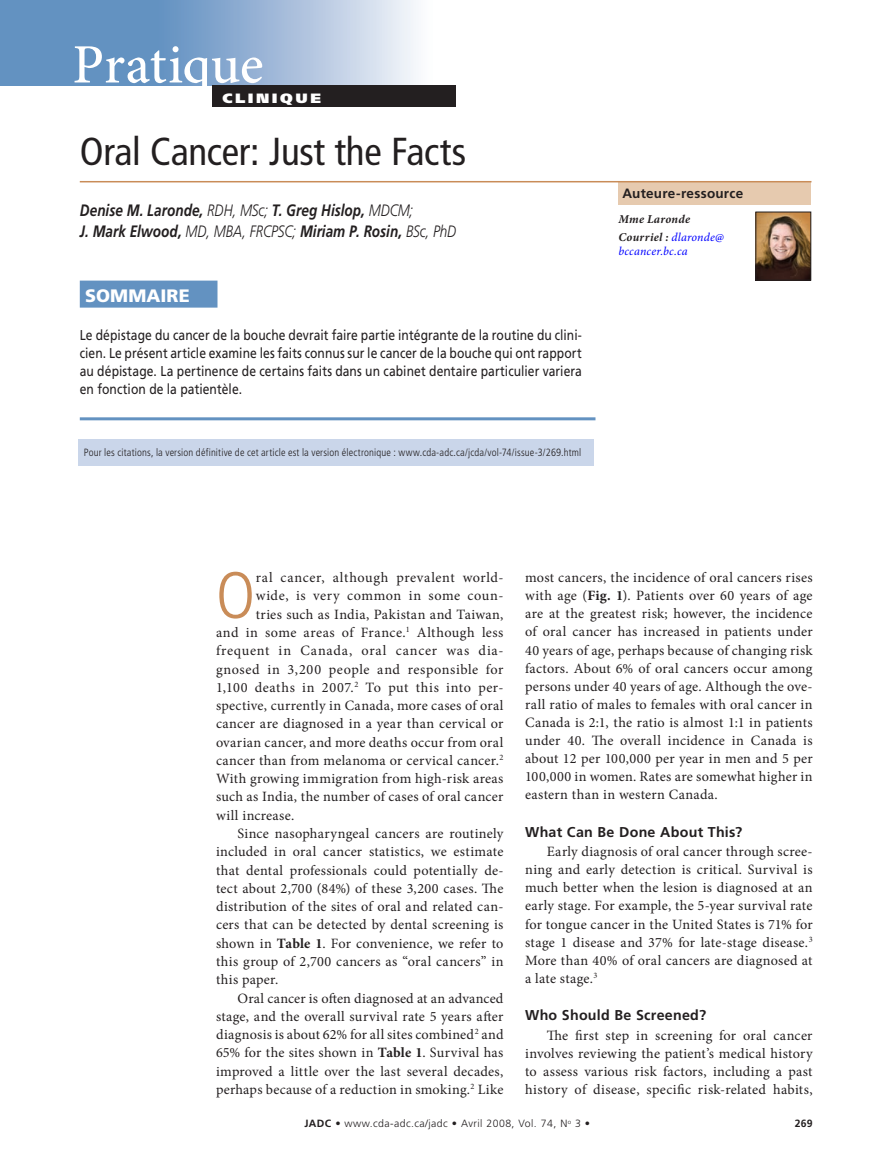
<style>
.page{position:relative;width:891px;height:1175px;background:#fff}
.page>*{position:absolute;margin:0;border:0;box-sizing:border-box;transform-origin:0 0}
.t1{font:300 condensed 65.85px "Frutiger LT Std";color:#c98c58}
.t2{font:500 55.5px "Minion Pro";letter-spacing:-.005em;color:#fff}
.t3{font:condensed 39px "Frutiger LT Std";letter-spacing:-.01em;color:#231f20}
.t4{font:900 18px "Frutiger LT Std";letter-spacing:.005em;color:#fff}
.t5{font:italic 700 16.5px/21.6px "Frutiger LT Std";color:#231f20;scale:.82 1}
.t6{font:14.25px/18.1px "Minion Pro";letter-spacing:.02em;color:#231f20;text-align:justify}
.t7{font:14.25px/18px "Frutiger LT Std";letter-spacing:.005em;color:#231f20;text-align:justify;scale:.85 1}
.t8{font:14.25px "Minion Pro";letter-spacing:.04em;color:#231f20}
.t9{font:700 14.25px "Frutiger LT Std";letter-spacing:.02em;color:#231f20}
.t10{font:14.25px "Minion Pro";letter-spacing:.055em;color:#231f20}
.t11{font:700 13.5px "Frutiger LT Std";letter-spacing:.02em;color:#231f20}
.t12{font:900 13.5px "Frutiger LT Std";letter-spacing:.165em;color:#fff;scale:1.15 1}
.t13{font:italic 700 12px/17.9px "Minion Pro";letter-spacing:.025em;color:#231f20}
.t14{font:italic 12px "Minion Pro";letter-spacing:.015em;color:#00f}
.t15{font:300 condensed 10.5px "Frutiger LT Std";letter-spacing:.015em;color:#231f20}
.t16{font:300 10.5px "Frutiger LT Std";letter-spacing:.04em;color:#231f20}
.t17{font:700 10.5px "Frutiger LT Std";color:#231f20}
.s1{font-weight:300}
.s2{font-weight:400;color:#00f}
.s3{font-weight:700}
</style>
<div class="page">
<div style="left:0;top:0;width:397px;height:86px;background:#6392c1"></div>
<div style="left:158px;top:0;width:274px;height:85px;background:linear-gradient(to right,#5f8dc0,#faf9fc)"></div>
<div style="left:212px;top:86px;width:244px;height:21px;background:#231f20"></div>
<div style="left:618px;top:182px;width:193px;height:23px;background:#e6caaf"></div>
<img style="left:757px;top:214px;width:52px;height:64px">
<div style="left:755px;top:212px;width:56px;height:68px;border:1px solid #231f20"></div>
<hr style="left:80px;top:181px;width:732px;height:1px;background:#c98c58">
<div style="left:80px;top:280px;width:138px;height:27px;background:#6392c1"></div>
<hr style="left:80px;top:417px;width:516px;height:3px;background:#6392c1">
<div style="left:78px;top:439px;width:516px;height:26px;background:#cad6ea"></div>
<h2 class="t2" style="left:72px;top:32px;width:193px">Pratique</h2>
<p class="t12" style="left:222px;top:90px;width:87px">CLINIQUE</p>
<h3 class="t3" style="left:80px;top:128px;width:388px">Oral Cancer: Just the Facts</h3>
<p class="t5" style="left:80px;top:199px;width:461px">Denise M. Laronde, <span class="s1">RDH, MSc;</span> T. Greg Hislop, <span class="s1">MDCM;<br></span>J. Mark Elwood, <span class="s1">MD, MBA, FRCPSC;</span> Miriam P. Rosin, <span class="s1">BSc, PhD</span></p>
<p class="t4" style="left:85px;top:284px;width:106px">SOMMAIRE</p>
<p class="t7" style="left:80px;top:326px;width:592px">Le dépistage du cancer de la bouche devrait faire partie intégrante de la routine du clini&shy;cien. Le présent article examine les faits connus sur le cancer de la bouche qui ont rapport au dépistage. La pertinence de certains faits dans un cabinet dentaire particulier variera en fonction de la patientèle.</p>
<p class="t15" style="left:84px;top:446px;width:499px">Pour les citations, la version définitive de cet article est la version électronique : www.cda-adc.ca/jcda/vol-74/issue-3/269.html</p>
<p class="t11" style="left:622px;top:186px;width:122px">Auteure-ressource</p>
<p class="t13" style="left:618px;top:210px;width:107px">Mme Laronde<br>Courriel : <span class="s2">dlaronde@</span></p>
<p class="t14" style="left:618px;top:242px;width:71px">bccancer.bc.ca</p>
<h1 class="t1" style="left:216px;top:558px;width:41px">O</h1>
<p class="t8" style="left:256px;top:568px;width:249px">ral cancer, although prevalent world-</p>
<p class="t8" style="left:256px;top:586px;width:249px">wide, is very common in some coun-</p>
<p class="t6" style="left:256px;top:605px;width:249px">tries such as India, Pakistan and Taiwan,</p>
<p class="t6" style="left:216px;top:623px;width:289px">and in some areas of France.<sup>1</sup> Although less</p>
<p class="t10" style="left:216px;top:641px;width:289px">frequent in Canada, oral cancer was dia-</p>
<p class="t8" style="left:216px;top:659px;width:289px">gnosed in 3,200 people and responsible for</p>
<p class="t8" style="left:216px;top:677px;width:289px">1,100 deaths in 2007.<sup>2</sup> To put this into per-</p>
<p class="t6" style="left:216px;top:696px;width:289px">spective, currently in Canada, more cases of oral</p>
<p class="t6" style="left:216px;top:714px;width:289px">cancer are diagnosed in a year than cervical or</p>
<p class="t6" style="left:216px;top:733px;width:289px">ovarian cancer, and more deaths occur from oral</p>
<p class="t6" style="left:216px;top:751px;width:289px">cancer than from melanoma or cervical cancer.<sup>2</sup></p>
<p class="t6" style="left:216px;top:769px;width:289px">With growing immigration from high-risk areas</p>
<p class="t6" style="left:216px;top:788px;width:289px">such as India, the number of cases of oral cancer</p>
<p class="t6" style="left:216px;top:806px;width:80px">will increase.</p>
<p class="t6" style="left:238px;top:824px;width:267px">Since nasopharyngeal cancers are routinely</p>
<p class="t6" style="left:216px;top:842px;width:289px">included in oral cancer statistics, we estimate</p>
<p class="t6" style="left:216px;top:861px;width:289px">that dental professionals could potentially de-</p>
<p class="t6" style="left:216px;top:879px;width:289px">tect about 2,700 (84%) of these 3,200 cases. The</p>
<p class="t6" style="left:216px;top:897px;width:289px">distribution of the sites of oral and related can-</p>
<p class="t6" style="left:216px;top:915px;width:289px">cers that can be detected by dental screening is</p>
<p class="t6" style="left:216px;top:934px;width:289px">shown in <span class="s3">Table 1</span>. For convenience, we refer to</p>
<p class="t6" style="left:216px;top:952px;width:289px">this group of 2,700 cancers as “oral cancers” in</p>
<p class="t6" style="left:216px;top:970px;width:64px">this paper.</p>
<p class="t6" style="left:238px;top:989px;width:267px">Oral cancer is often diagnosed at an advanced</p>
<p class="t6" style="left:216px;top:1007px;width:289px">stage, and the overall survival rate 5 years after</p>
<p class="t6" style="left:216px;top:1025px;width:289px">diagnosis is about 62% for all sites combined<sup>2</sup> and</p>
<p class="t6" style="left:216px;top:1043px;width:289px">65% for the sites shown in <span class="s3">Table 1</span>. Survival has</p>
<p class="t6" style="left:216px;top:1062px;width:289px">improved a little over the last several decades,</p>
<p class="t6" style="left:216px;top:1080px;width:289px">perhaps because of a reduction in smoking.<sup>2</sup> Like</p>
<p class="t6" style="left:525px;top:568px;width:289px">most cancers, the incidence of oral cancers rises with age (<span class="s3">Fig. 1</span>). Patients over 60 years of age are at the greatest risk; however, the incidence of oral cancer has increased in patients under 40 years of age, perhaps because of changing risk factors. About 6% of oral cancers occur among persons under 40 years of age. Although the ove&shy;rall ratio of males to females with oral cancer in Canada is 2:1, the ratio is almost 1:1 in patients under 40. The overall incidence in Canada is about 12 per 100,000 per year in men and 5 per 100,000 in women. Rates are somewhat higher in eastern than in western Canada.</p>
<p class="t9" style="left:525px;top:823px;width:219px">What Can Be Done About This?</p>
<p class="t6" style="left:525px;top:842px;width:289px;text-indent:22px">Early diagnosis of oral cancer through scree&shy;ning and early detection is critical. Survival is much better when the lesion is diagnosed at an early stage. For example, the 5-year survival rate for tongue cancer in the United States is 71% for stage 1 disease and 37% for late-stage disease.<sup>3<br></sup>More than 40% of oral cancers are diagnosed at a late stage.<sup>3</sup></p>
<p class="t9" style="left:525px;top:1006px;width:183px">Who Should Be Screened?</p>
<p class="t6" style="left:525px;top:1026px;width:289px;text-indent:22px">The first step in screening for oral cancer involves reviewing the patient’s medical history to assess various risk factors, including a past history of disease, specific risk-related habits,</p>
<p class="t16" style="left:304px;top:1117px;width:287px"><span class="s3">JADC •</span> www.cda-adc.ca/jadc • Avril 2008, Vol. 74, N<sup>o</sup> 3 •</p>
<p class="t17" style="left:795px;top:1117px;width:19px">269</p>
</div>
